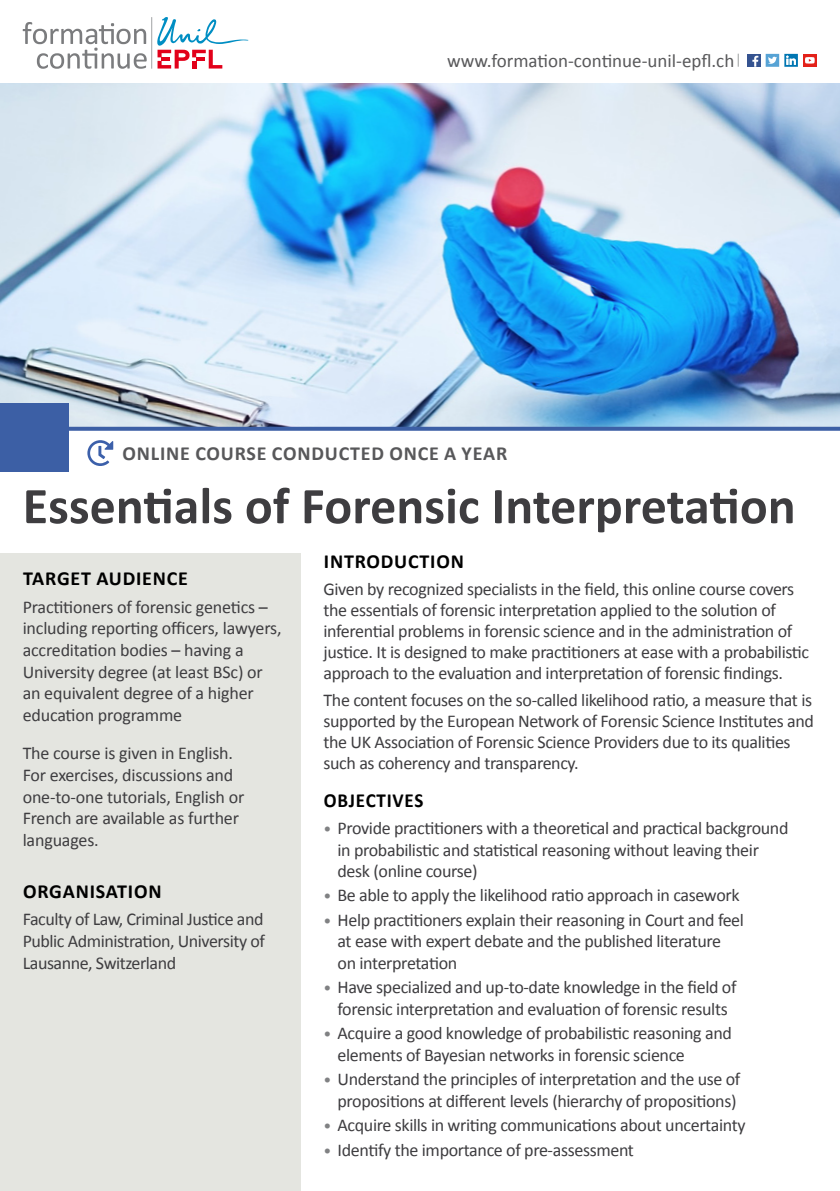
<style>
.page{position:relative;width:840px;height:1191px;background:#fff}
.page>*{position:absolute;margin:0;border:0;box-sizing:border-box;transform-origin:0 0}
.t1{font:700 52px "Calibri";color:#3e3d40}
.t2{font:700 20px "Calibri";letter-spacing:.04em;color:#000}
.t3{font:700 20px "Calibri";letter-spacing:.04em;color:#58585a}
.t4{font:700 20px "Calibri";letter-spacing:.04em;color:#000;scale:.95 1}
.t5{font:19px "Calibri";color:#58585a}
.t6{font:18px/21.6px "Calibri";letter-spacing:-.02em;color:#3e3d40}
.s1{font-size:16px;color:#808183}
</style>
<div class="page">
<img style="left:0;top:84px;width:839px;height:343px">
<div style="left:0;top:553px;width:300px;height:638px;background:#e4e5e0"></div>
<hr style="left:151px;top:17px;width:1px;height:52px;background:#b1b3b4">
<svg style="left:23px;top:22px;width:124px;height:47px"></svg>
<svg style="left:157px;top:17px;width:91px;height:52px"></svg>
<div style="left:746px;top:54px;width:14px;height:13px;background:#355390"></div>
<svg style="left:752px;top:56px;width:6px;height:11px"></svg>
<div style="left:765px;top:54px;width:13px;height:13px;background:#57a3d5"></div>
<svg style="left:768px;top:57px;width:11px;height:7px"></svg>
<svg style="left:783px;top:54px;width:14px;height:13px"></svg>
<svg style="left:785px;top:56px;width:10px;height:9px"></svg>
<svg style="left:737px;top:54px;width:1px;height:13px"></svg>
<div style="left:802px;top:54px;width:14px;height:13px;background:#e32119"></div>
<svg style="left:805px;top:57px;width:9px;height:7px"></svg>
<div style="left:0;top:403px;width:68px;height:68px;background:#3c5fa5"></div>
<svg style="left:68px;top:427px;width:771px;height:4px;background:#4667a9"></svg>
<svg style="left:87px;top:440px;width:26px;height:26px"></svg>
<p class="t5" style="left:447px;top:48px;width:288px">www.formation-continue-unil-epfl.ch</p>
<p class="t3" style="left:123px;top:441px;width:386px">ONLINE COURSE CONDUCTED ONCE A YEAR</p>
<h1 class="t1" style="left:23px;top:473px;width:774px">Essentials of Forensic Interpretation</h1>
<p class="t2" style="left:23px;top:566px;width:166px">TARGET AUDIENCE</p>
<p class="t6" style="left:23px;top:596px;width:260px">Practitioners of forensic genetics – including reporting officers, lawyers, accreditation bodies – having a University degree (at least BSc) or an equivalent degree of a higher education programme</p>
<p class="t6" style="left:23px;top:742px;width:223px">The course is given in English.<br>For exercises, discussions and one-to-one tutorials, English or<br>French are available as further languages.</p>
<p class="t2" style="left:23px;top:878px;width:140px">ORGANISATION</p>
<p class="t6" style="left:23px;top:908px;width:243px;text-align:justify">Faculty of Law, Criminal Justice and Public Administration, University of Lausanne, Switzerland</p>
<p class="t2" style="left:324px;top:549px;width:141px">INTRODUCTION</p>
<p class="t6" style="left:323px;top:578px;width:487px;line-height:21px">Given by recognized specialists in the field, this online course covers the essentials of forensic interpretation applied to the solution of inferential problems in forensic science and in the administration of justice. It is designed to make practitioners at ease with a probabilistic approach to the evaluation and interpretation of forensic findings.</p>
<p class="t6" style="left:323px;top:689px;width:491px;line-height:21px">The content focuses on the so-called likelihood ratio, a measure that is supported by the European Network of Forensic Science Institutes and the UK Association of Forensic Science Providers due to its qualities such as coherency and transparency.</p>
<p class="t4" style="left:324px;top:787px;width:106px">OBJECTIVES</p>
<p class="t6" style="left:337px;top:817px;width:452px;text-indent:-14px"><span class="s1">•</span> Provide practitioners with a theoretical and practical background in probabilistic and statistical reasoning without leaving their desk (online course)</p>
<p class="t6" style="left:323px;top:884px;width:417px"><span class="s1">•</span> Be able to apply the likelihood ratio approach in casework</p>
<p class="t6" style="left:337px;top:909px;width:408px;text-indent:-14px"><span class="s1">•</span> Help practitioners explain their reasoning in Court and feel at ease with expert debate and the published literature on interpretation</p>
<p class="t6" style="left:323px;top:976px;width:414px;text-align:center"><span class="s1">•</span> Have specialized and up-to-date knowledge in the field of forensic interpretation and evaluation of forensic results</p>
<p class="t6" style="left:337px;top:1022px;width:396px;text-indent:-14px"><span class="s1">•</span> Acquire a good knowledge of probabilistic reasoning and elements of Bayesian networks in forensic science</p>
<p class="t6" style="left:323px;top:1068px;width:418px;text-align:center"><span class="s1">•</span> Understand the principles of interpretation and the use of propositions at different levels (hierarchy of propositions)</p>
<p class="t6" style="left:323px;top:1114px;width:423px"><span class="s1">•</span> Acquire skills in writing communications about uncertainty</p>
<p class="t6" style="left:323px;top:1139px;width:312px"><span class="s1">•</span> Identify the importance of pre-assessment</p>
</div>
